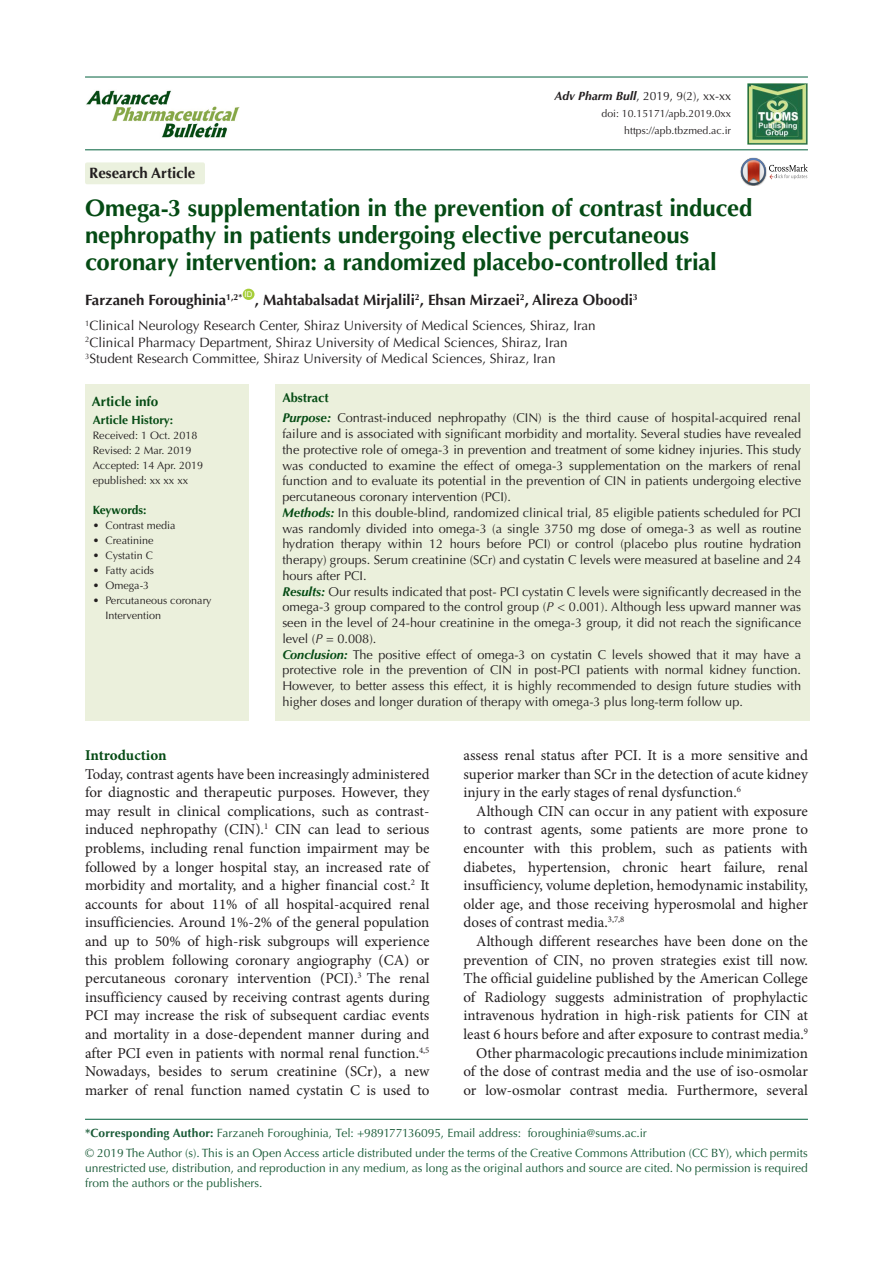
<style>
.page{position:relative;width:893px;height:1263px;background:#fff}
.page>*{position:absolute;margin:0;border:0;box-sizing:border-box;transform-origin:0 0}
.t1{font:700 24px/27px "Optima LT Std";letter-spacing:-.005em;color:#054b14}
.t2{font:15px/18.6px "Minion Pro";color:#231f20;text-align:justify}
.t3{font:700 15px "Optima LT Std";color:#231f20}
.t4{font:700 15px "Minion Pro";letter-spacing:-.005em;color:#054b14}
.t5{font:13.5px "Optima LT Std";color:#231f20}
.t6{font:700 13.5px "Optima LT Std";color:#054b14}
.t7{font:12.75px/15.8px "Optima LT Std";color:#231f20;text-align:justify}
.t8{font:700 12.75px "Optima LT Std";color:#054b14}
.corresponding{font:12px/15px "Optima LT Std";color:#195a37;text-align:justify}
.t9{font:12px "Optima LT Std";color:#231f20}
.t10{font:700 12px "Optima LT Std";color:#054b14}
.t11{font:700 12px "Optima LT Std";letter-spacing:-.02em;color:#054b14}
.t12{font:10.8px/15px "Optima LT Std";color:#231f20}
.t13{font:10.5px "Optima LT Std";color:#231f20}
.t14{font:7.8px "Arial";color:#fff}
.s1{font-weight:700;font-style:italic}
.s2{font-weight:700;font-style:italic;color:#054b14}
.s3{font-style:italic}
.s4{font-weight:700}
</style>
<div class="page">
<hr style="left:85px;top:149px;width:723px;height:1px;background:#1e7252">
<hr style="left:85px;top:76px;width:723px;height:2px;background:#1e7252">
<div style="left:243px;top:289px;width:12px;height:11px;background:#a6ce39;border-radius:50%"></div>
<div style="left:85px;top:162px;width:120px;height:22px;background:#ebf1de;border-radius:2px"></div>
<div style="left:85px;top:384px;width:163px;height:337px;background:#ebf0dc"></div>
<div style="left:275px;top:384px;width:535px;height:337px;background:#ebf0dc"></div>
<svg style="left:741px;top:158px;width:67px;height:27px"></svg>
<img style="left:748px;top:84px;width:60px;height:61px">
<hr style="left:85px;top:1119px;width:723px;height:1px;background:#1e7252">
<img style="left:86px;top:90px;width:154px;height:48px">
<p class="t3" style="left:89px;top:164px;width:108px">Research Article</p>
<p class="t9" style="left:554px;top:89px;width:178px"><span class="s1">Adv Pharm Bull</span>, 2019, 9(2), xx-xx</p>
<p class="t13" style="left:601px;top:108px;width:131px">doi: 10.15171/apb.2019.0xx</p>
<p class="t13" style="left:624px;top:125px;width:108px">https://apb.tbzmed.ac.ir</p>
<p class="t1" style="left:85px;top:195px;width:669px">Omega-3 supplementation in the prevention of contrast induced nephropathy in patients undergoing elective percutaneous coronary intervention: a randomized placebo-controlled trial</p>
<p class="t3" style="left:85px;top:292px;width:159px">Farzaneh Foroughinia<sup>1,2*</sup></p>
<p class="t14" style="left:245px;top:289px;width:9px">ID</p>
<p class="t3" style="left:255px;top:292px;width:384px">, Mahtabalsadat Mirjalili<sup>2</sup>, Ehsan Mirzaei<sup>2</sup>, Alireza Oboodi<sup>3</sup></p>
<p class="t5" style="left:85px;top:318px;width:512px"><sup>1</sup>Clinical Neurology Research Center, Shiraz University of Medical Sciences, Shiraz, Iran</p>
<p class="t5" style="left:85px;top:335px;width:484px"><sup>2</sup>Clinical Pharmacy Department, Shiraz University of Medical Sciences, Shiraz, Iran</p>
<p class="t5" style="left:85px;top:351px;width:472px"><sup>3</sup>Student Research Committee, Shiraz University of Medical Sciences, Shiraz, Iran</p>
<p class="t6" style="left:92px;top:393px;width:68px">Article info</p>
<p class="t10" style="left:93px;top:413px;width:82px">Article History:</p>
<p class="t12" style="left:93px;top:428px;width:106px">Received: 1 Oct. 2018</p>
<p class="t12" style="left:93px;top:443px;width:100px">Revised: 2 Mar. 2019</p>
<p class="t12" style="left:93px;top:458px;width:112px">Accepted: 14 Apr. 2019</p>
<p class="t12" style="left:93px;top:473px;width:97px">epublished: xx xx xx</p>
<p class="t11" style="left:93px;top:503px;width:55px">Keywords:</p>
<p class="t12" style="left:93px;top:518px;width:84px">• Contrast media</p>
<p class="t12" style="left:93px;top:533px;width:62px">• Creatinine</p>
<p class="t12" style="left:93px;top:548px;width:62px">• Cystatin C</p>
<p class="t12" style="left:93px;top:563px;width:63px">• Fatty acids</p>
<p class="t12" style="left:93px;top:578px;width:58px">• Omega-3</p>
<p class="t12" style="left:105px;top:593px;width:108px;text-indent:-13px">• Percutaneous coronary<br>Intervention</p>
<p class="t8" style="left:282px;top:391px;width:48px">Abstract</p>
<p class="t7" style="left:282px;top:410px;width:520px"><span class="s2">Purpose:</span> Contrast-induced nephropathy (CIN) is the third cause of hospital-acquired renal failure and is associated with significant morbidity and mortality. Several studies have revealed the protective role of omega-3 in prevention and treatment of some kidney injuries. This study was conducted to examine the effect of omega-3 supplementation on the markers of renal function and to evaluate its potential in the prevention of CIN in patients undergoing elective percutaneous coronary intervention (PCI).</p>
<p class="t7" style="left:282px;top:505px;width:520px"><span class="s2">Methods:</span> In this double-blind, randomized clinical trial, 85 eligible patients scheduled for PCI was randomly divided into omega-3 (a single 3750 mg dose of omega-3 as well as routine hydration therapy within 12 hours before PCI) or control (placebo plus routine hydration therapy) groups. Serum creatinine (SCr) and cystatin C levels were measured at baseline and 24 hours after PCI.</p>
<p class="t7" style="left:282px;top:584px;width:520px"><span class="s2">Results:</span> Our results indicated that post- PCI cystatin C levels were significantly decreased in the omega-3 group compared to the control group (<span class="s3">P</span> &lt; 0.001). Although less upward manner was seen in the level of 24-hour creatinine in the omega-3 group, it did not reach the significance level (<span class="s3">P</span> = 0.008).</p>
<p class="t7" style="left:282px;top:647px;width:520px"><span class="s2">Conclusion:</span> The positive effect of omega-3 on cystatin C levels showed that it may have a protective role in the prevention of CIN in post-PCI patients with normal kidney function.<br>However, to better assess this effect, it is highly recommended to design future studies with higher doses and longer duration of therapy with omega-3 plus long-term follow up.</p>
<p class="t2" style="left:463px;top:746px;width:346px">assess renal status after PCI. It is a more sensitive and superior marker than SCr in the detection of acute kidney injury in the early stages of renal dysfunction.<sup>6</sup></p>
<p class="t2" style="left:463px;top:802px;width:346px;text-indent:13px">Although CIN can occur in any patient with exposure to contrast agents, some patients are more prone to encounter with this problem, such as patients with diabetes, hypertension, chronic heart failure, renal insufficiency, volume depletion, hemodynamic instability, older age, and those receiving hyperosmolal and higher doses of contrast media.<sup>3,7,8</sup></p>
<p class="t2" style="left:463px;top:932px;width:346px;text-indent:13px">Although different researches have been done on the prevention of CIN, no proven strategies exist till now.<br>The official guideline published by the American College of Radiology suggests administration of prophylactic intravenous hydration in high-risk patients for CIN at least 6 hours before and after exposure to contrast media.<sup>9</sup></p>
<p class="t2" style="left:463px;top:1044px;width:346px;text-indent:13px">Other pharmacologic precautions include minimization of the dose of contrast media and the use of iso-osmolar or low-osmolar contrast media. Furthermore, several</p>
<p class="corresponding" style="left:85px;top:1126px;width:563px"><span class="s4">*Corresponding Author:</span> Farzaneh Foroughinia, Tel: +989177136095, Email address: foroughinia@sums.ac.ir</p>
<p class="corresponding" style="left:85px;top:1145px;width:724px">© 2019 The Author (s). This is an Open Access article distributed under the terms of the Creative Commons Attribution (CC BY), which permits unrestricted use, distribution, and reproduction in any medium, as long as the original authors and source are cited. No permission is required from the authors or the publishers.</p>
<p class="t4" style="left:85px;top:745px;width:83px">Introduction</p>
<p class="t2" style="left:85px;top:765px;width:346px">Today, contrast agents have been increasingly administered for diagnostic and therapeutic purposes. However, they may result in clinical complications, such as contrast&shy;induced nephropathy (CIN).<sup>1</sup> CIN can lead to serious problems, including renal function impairment may be followed by a longer hospital stay, an increased rate of morbidity and mortality, and a higher financial cost.<sup>2</sup> It accounts for about 11% of all hospital-acquired renal insufficiencies. Around 1%-2% of the general population and up to 50% of high-risk subgroups will experience this problem following coronary angiography (CA) or percutaneous coronary intervention (PCI).<sup>3</sup> The renal insufficiency caused by receiving contrast agents during PCI may increase the risk of subsequent cardiac events and mortality in a dose-dependent manner during and after PCI even in patients with normal renal function.<sup>4,5<br></sup>Nowadays, besides to serum creatinine (SCr), a new marker of renal function named cystatin C is used to</p>
</div>
